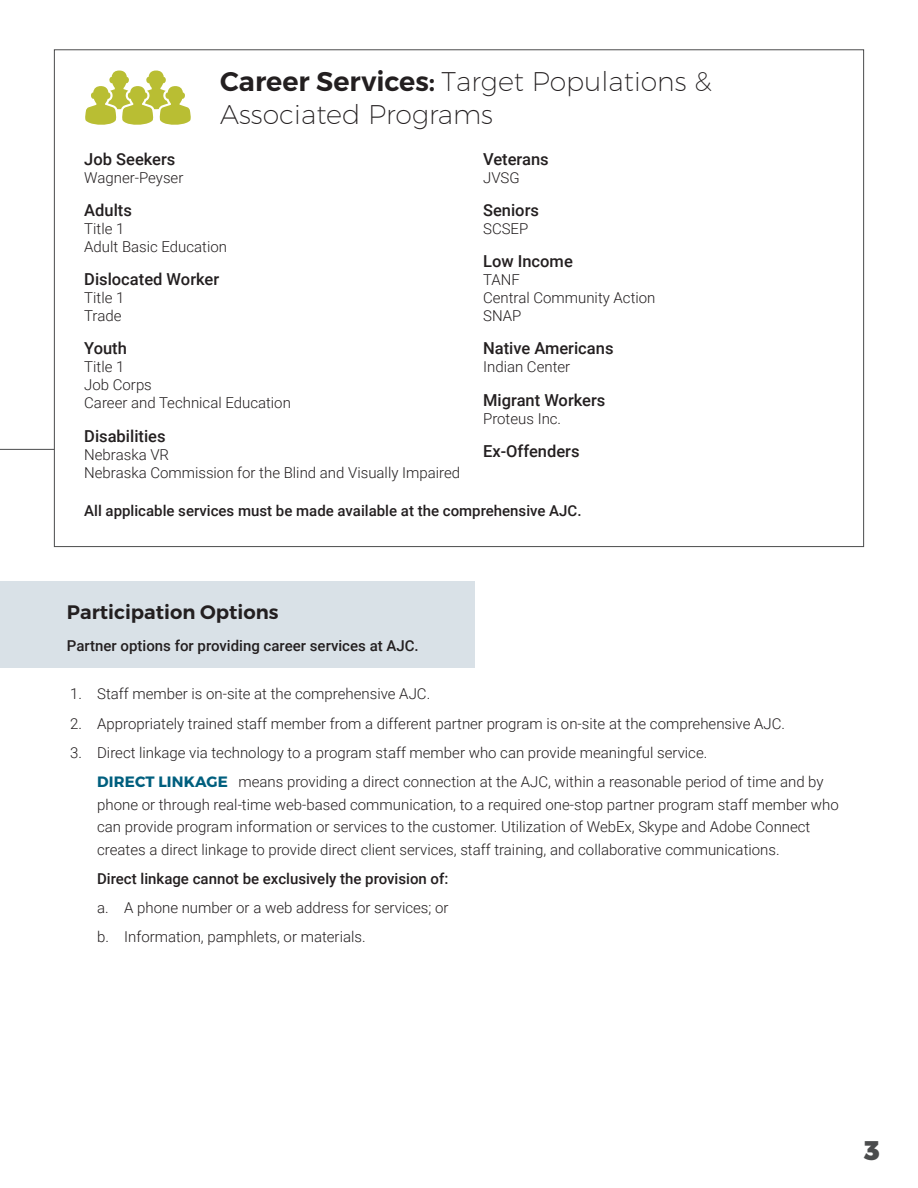
<style>
.page{position:relative;width:918px;height:1188px;background:#fff}
.page>*{position:absolute;margin:0;border:0;box-sizing:border-box;transform-origin:0 0}
.t1{font:200 27px/32.4px "Montserrat";color:#231f20}
.t2{font:900 27px "Montserrat";color:#4b4c4d}
.t3{font:600 19.5px "Montserrat";color:#231f20}
.t4{font:500 16.5px "Roboto";color:#231f20}
.t5{font:300 15px/22.5px "Roboto";color:#231f20}
.Body_Copy{font:500 15px "Roboto";color:#231f20}
.s1{font-weight:600}
.s2{font-family:"Montserrat";font-weight:700;color:#005f7e}
</style>
<div class="page">
<div style="left:0;top:581px;width:474px;height:86px;background:#d9e1e7"></div>
<hr style="left:0;top:449px;width:55px;height:1px;background:#4b4c4d">
<div style="left:54px;top:49px;width:810px;height:498px;background:#fff;border:1px solid #4b4c4d"></div>
<svg style="left:85px;top:71px;width:106px;height:54px"></svg>
<p class="t1" style="left:220px;top:65px;width:493px"><span class="s1">Career Services:</span> Target Populations &amp;<br>Associated Programs</p>
<p class="t4" style="left:84px;top:147px;width:93px">Job Seekers</p>
<p class="t5" style="left:84px;top:165px;width:101px">Wagner-Peyser</p>
<p class="t4" style="left:84px;top:198px;width:49px">Adults</p>
<p class="t5" style="left:84px;top:217px;width:42px">Title 1</p>
<p class="t5" style="left:84px;top:235px;width:144px">Adult Basic Education</p>
<p class="t4" style="left:84px;top:268px;width:137px">Dislocated Worker</p>
<p class="t5" style="left:84px;top:286px;width:42px">Title 1</p>
<p class="t5" style="left:84px;top:304px;width:39px">Trade</p>
<p class="t4" style="left:84px;top:337px;width:44px">Youth</p>
<p class="t5" style="left:84px;top:355px;width:42px">Title 1</p>
<p class="t5" style="left:84px;top:373px;width:69px">Job Corps</p>
<p class="t5" style="left:84px;top:391px;width:208px">Career and Technical Education</p>
<p class="t4" style="left:84px;top:424px;width:83px">Disabilities</p>
<p class="t5" style="left:84px;top:443px;width:86px">Nebraska VR</p>
<p class="t5" style="left:84px;top:461px;width:377px">Nebraska Commission for the Blind and Visually Impaired</p>
<p class="t4" style="left:483px;top:147px;width:67px">Veterans</p>
<p class="t5" style="left:483px;top:165px;width:38px">JVSG</p>
<p class="t4" style="left:483px;top:198px;width:57px">Seniors</p>
<p class="t5" style="left:483px;top:217px;width:47px">SCSEP</p>
<p class="t4" style="left:483px;top:250px;width:91px">Low Income</p>
<p class="t5" style="left:483px;top:268px;width:38px">TANF</p>
<p class="t5" style="left:483px;top:286px;width:174px">Central Community Action</p>
<p class="t5" style="left:483px;top:304px;width:40px">SNAP</p>
<p class="t4" style="left:483px;top:337px;width:132px">Native Americans</p>
<p class="t5" style="left:483px;top:355px;width:89px">Indian Center</p>
<p class="t4" style="left:483px;top:388px;width:124px">Migrant Workers</p>
<p class="t5" style="left:483px;top:407px;width:80px">Proteus Inc.</p>
<p class="t4" style="left:483px;top:440px;width:98px">Ex-Offenders</p>
<p class="Body_Copy" style="left:84px;top:500px;width:499px">All applicable services must be made available at the comprehensive AJC.</p>
<p class="t3" style="left:67px;top:600px;width:213px">Participation Options</p>
<p class="Body_Copy" style="left:67px;top:635px;width:353px">Partner options for providing career services at AJC.</p>
<p class="t5" style="left:70px;top:682px;width:362px">1. Staff member is on-site at the comprehensive AJC.</p>
<p class="t5" style="left:70px;top:712px;width:716px">2. Appropriately trained staff member from a different partner program is on-site at the comprehensive AJC.</p>
<p class="t5" style="left:70px;top:741px;width:639px">3. Direct linkage via technology to a program staff member who can provide meaningful service.</p>
<p class="t5" style="left:97px;top:770px;width:743px"><span class="s2">DIRECT LINKAGE</span> means providing a direct connection at the AJC, within a reasonable period of time and by phone or through real-time web-based communication, to a required one-stop partner program staff member who can provide program information or services to the customer. Utilization of WebEx, Skype and Adobe Connect creates a direct linkage to provide direct client services, staff training, and collaborative communications.</p>
<p class="Body_Copy" style="left:97px;top:868px;width:353px">Direct linkage cannot be exclusively the provision of:</p>
<p class="t5" style="left:97px;top:896px;width:353px">a. A phone number or a web address for services; or</p>
<p class="t5" style="left:97px;top:925px;width:270px">b. Information, pamphlets, or materials.</p>
<h1 class="t2" style="left:864px;top:1134px;width:17px">3</h1>
</div>
